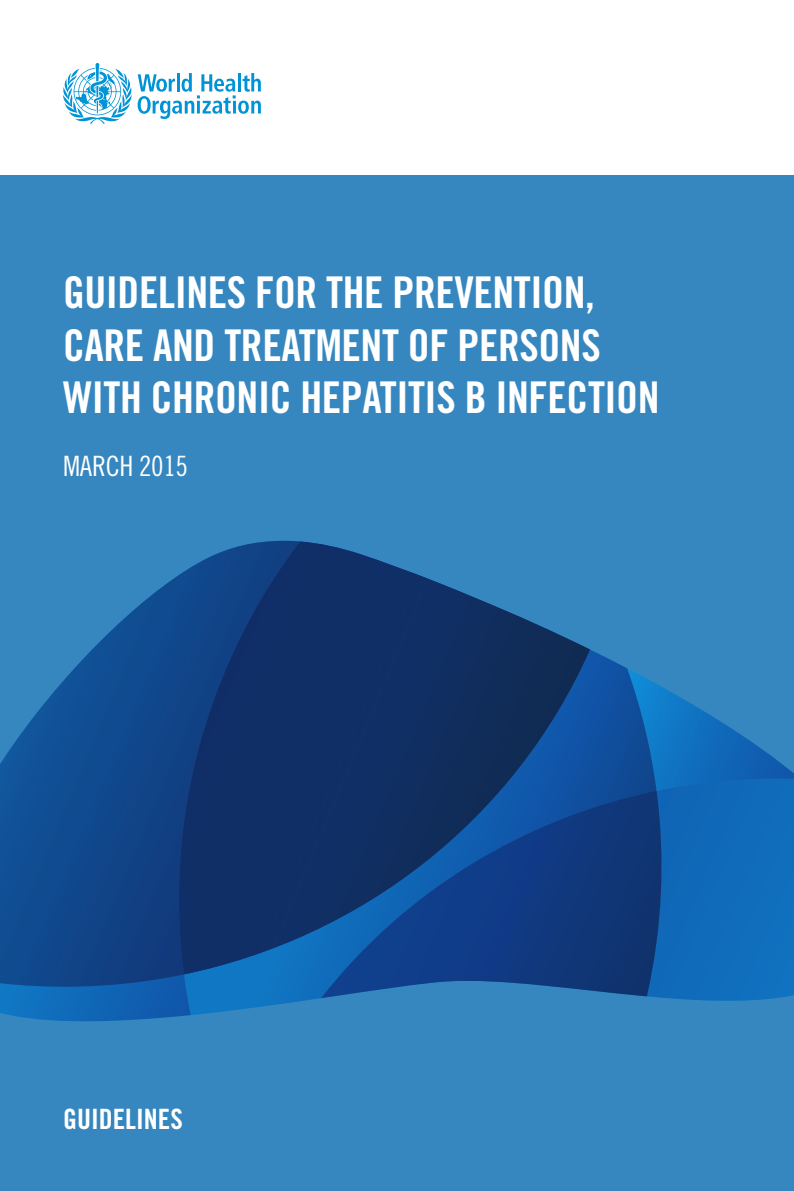
<style>
.page{position:relative;width:794px;height:1191px;background:#fff}
.page>*{position:absolute;margin:0;border:0;box-sizing:border-box;transform-origin:0 0}
.t1{font:43.75px/52.5px "Trade Gothic Bold Cond Twenty";letter-spacing:-.01em;color:#fff}
.t2{font:28px "Trade Gothic Bold Cond Twenty";color:#fff}
.t3{font:28px "Trade Gothic Cond Eighteen";letter-spacing:-.01em;color:#fff}
</style>
<div class="page">
<div style="left:0;top:175px;width:794px;height:1016px;background:#3687bf"></div>
<svg style="left:0;top:989px;width:190px;height:33px;background:#136ab8"></svg>
<svg style="left:665px;top:689px;width:129px;height:89px"></svg>
<svg style="left:0;top:580px;width:172px;height:409px"></svg>
<div style="left:665px;top:778px;width:129px;height:223px;background:#106bba"></div>
<svg style="left:172px;top:541px;width:493px;height:474px;background:#154583"></svg>
<svg style="left:63px;top:63px;width:198px;height:61px"></svg>
<p class="t1" style="left:63px;top:266px;width:598px">GUIDELINES FOR THE PREVENTION,<br>CARE AND TREATMENT OF PERSONS<br>WITH CHRONIC HEPATITIS B INFECTION</p>
<p class="t3" style="left:63px;top:450px;width:126px">MARCH 2015</p>
<p class="t2" style="left:63px;top:1101px;width:121px">GUIDELINES</p>
</div>
